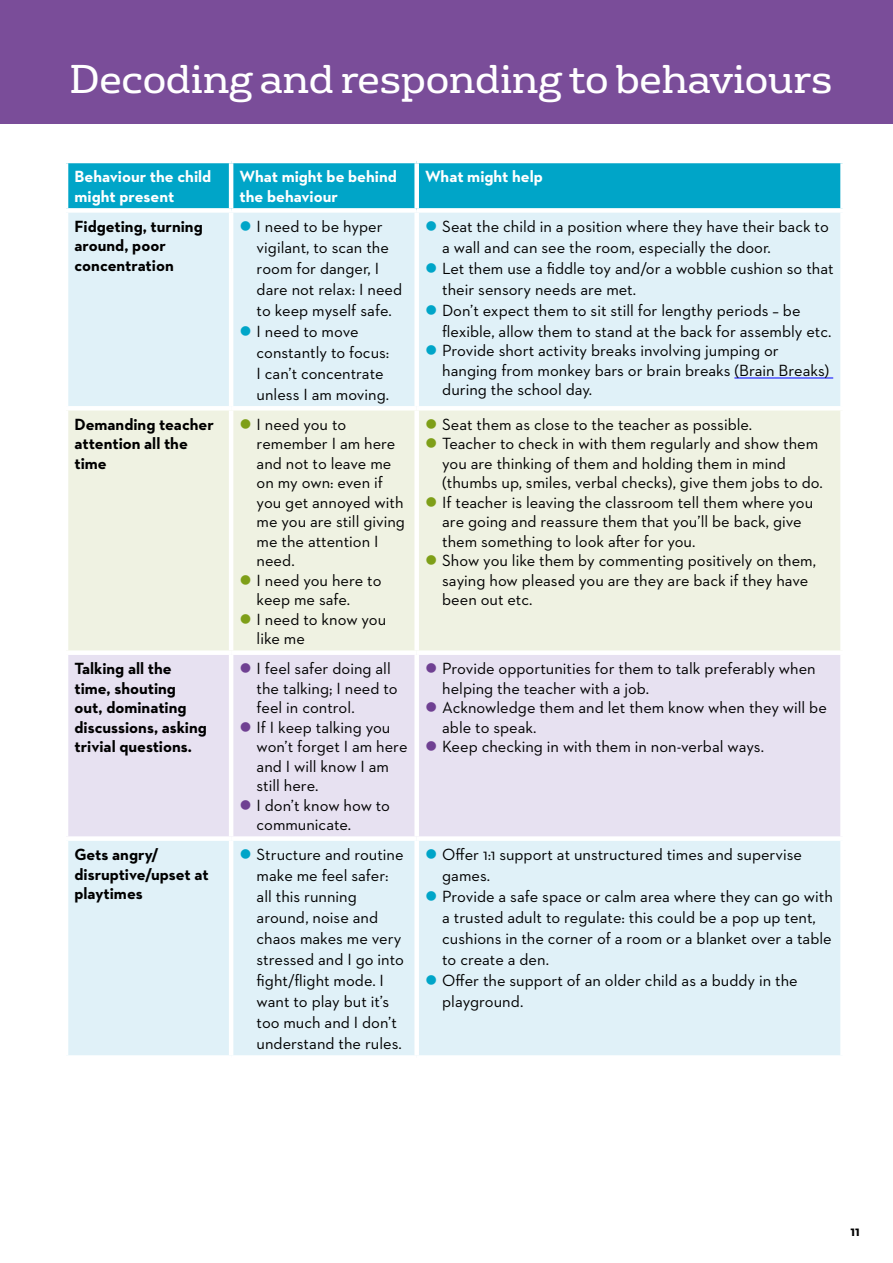
<style>
.page{position:relative;width:893px;height:1263px;background:#fff}
.page>*{position:absolute;margin:0;border:0;box-sizing:border-box;transform-origin:0 0}
.t1{font:39px "FS Rufus";letter-spacing:-.01em;color:#fff}
.t2{font:16.5px/19.5px "Neutraface 2 Text";color:#000}
.t3{font:700 16.5px/19.5px "Neutraface 2 Text";color:#000}
.t4{font:700 16.5px/19.5px "Neutraface 2 Text";color:#fff}
.t5{font:700 14.25px "Neutraface 2 Text";color:#000}
</style>
<div class="page">
<div style="left:0;top:0;width:893px;height:123px;background:#7a4d99"></div>
<div style="left:66px;top:161px;width:165px;height:49px;background:#00a5c8"></div>
<div style="left:233px;top:163px;width:607px;height:45px;background:#00a5c8"></div>
<div style="left:68px;top:213px;width:772px;height:842px;background:#e0f1f8"></div>
<div style="left:68px;top:410px;width:772px;height:240px;background:#eff2e2"></div>
<div style="left:68px;top:655px;width:772px;height:181px;background:#e7e1f1"></div>
<hr style="left:64px;top:159px;width:167px;height:4px;background:#fff">
<hr style="left:64px;top:163px;width:4px;height:45px;background:#fff">
<hr style="left:229px;top:163px;width:4px;height:45px;background:#fff">
<div style="left:414px;top:163px;width:5px;height:45px;background:#fff"></div>
<div style="left:64px;top:208px;width:167px;height:5px;background:#fff"></div>
<hr style="left:229px;top:213px;width:4px;height:193px;background:#fff">
<div style="left:414px;top:213px;width:5px;height:193px;background:#fff"></div>
<hr style="left:64px;top:406px;width:167px;height:4px;background:#fff">
<hr style="left:231px;top:406px;width:186px;height:4px;background:#fff">
<hr style="left:229px;top:410px;width:4px;height:240px;background:#fff">
<hr style="left:417px;top:406px;width:428px;height:4px;background:#fff">
<div style="left:414px;top:410px;width:5px;height:240px;background:#fff"></div>
<div style="left:64px;top:650px;width:167px;height:5px;background:#fff"></div>
<div style="left:231px;top:650px;width:186px;height:5px;background:#fff"></div>
<hr style="left:229px;top:655px;width:4px;height:181px;background:#fff">
<div style="left:417px;top:650px;width:428px;height:5px;background:#fff"></div>
<div style="left:414px;top:655px;width:5px;height:181px;background:#fff"></div>
<div style="left:64px;top:836px;width:167px;height:5px;background:#fff"></div>
<div style="left:231px;top:836px;width:186px;height:5px;background:#fff"></div>
<hr style="left:229px;top:841px;width:4px;height:214px;background:#fff">
<div style="left:417px;top:836px;width:428px;height:5px;background:#fff"></div>
<div style="left:414px;top:841px;width:5px;height:214px;background:#fff"></div>
<hr style="left:734px;top:378px;width:99px;height:1px;background:#00f">
<svg style="left:241px;top:221px;width:10px;height:10px"></svg>
<svg style="left:241px;top:326px;width:10px;height:10px"></svg>
<svg style="left:427px;top:221px;width:9px;height:10px"></svg>
<svg style="left:427px;top:263px;width:9px;height:10px"></svg>
<svg style="left:427px;top:305px;width:9px;height:10px"></svg>
<svg style="left:427px;top:345px;width:9px;height:10px"></svg>
<svg style="left:241px;top:419px;width:10px;height:9px"></svg>
<svg style="left:241px;top:575px;width:10px;height:9px"></svg>
<svg style="left:241px;top:614px;width:10px;height:10px"></svg>
<svg style="left:427px;top:419px;width:9px;height:10px"></svg>
<svg style="left:427px;top:438px;width:9px;height:10px"></svg>
<svg style="left:427px;top:497px;width:9px;height:10px"></svg>
<svg style="left:427px;top:555px;width:9px;height:10px"></svg>
<svg style="left:241px;top:663px;width:10px;height:10px"></svg>
<svg style="left:241px;top:722px;width:10px;height:9px"></svg>
<svg style="left:241px;top:800px;width:10px;height:9px"></svg>
<svg style="left:427px;top:663px;width:9px;height:10px"></svg>
<svg style="left:427px;top:702px;width:9px;height:10px"></svg>
<svg style="left:427px;top:741px;width:9px;height:10px"></svg>
<svg style="left:241px;top:849px;width:10px;height:10px"></svg>
<svg style="left:427px;top:849px;width:9px;height:10px"></svg>
<svg style="left:427px;top:891px;width:9px;height:10px"></svg>
<svg style="left:427px;top:975px;width:9px;height:10px"></svg>
<h1 class="t1" style="left:69px;top:47px;width:764px">Decoding and responding to behaviours</h1>
<p class="t4" style="left:75px;top:167px;width:138px">Behaviour the child might present</p>
<p class="t4" style="left:240px;top:167px;width:159px">What might be behind the behaviour</p>
<p class="t4" style="left:425px;top:167px;width:119px">What might help</p>
<p class="t3" style="left:75px;top:216px;width:130px">Fidgeting, turning around, poor concentration</p>
<p class="t2" style="left:257px;top:215px;width:147px;line-height:21px">I need to be hyper vigilant, to scan the room for danger, I dare not relax: I need to keep myself safe.<br>I need to move constantly to focus:<br>I can’t concentrate unless I am moving.</p>
<p class="t2" style="left:442px;top:215px;width:393px;line-height:21px">Seat the child in a position where they have their back to a wall and can see the room, especially the door.<br>Let them use a fiddle toy and/or a wobble cushion so that their sensory needs are met.<br>Don’t expect them to sit still for lengthy periods – be flexible, allow them to stand at the back for assembly etc.</p>
<p class="t2" style="left:442px;top:341px;width:389px">Provide short activity breaks involving jumping or hanging from monkey bars or brain breaks (Brain Breaks) during the school day.</p>
<p class="t3" style="left:75px;top:414px;width:141px">Demanding teacher attention all the time</p>
<p class="t2" style="left:257px;top:414px;width:150px">I need you to remember I am here and not to leave me on my own: even if you get annoyed with me you are still giving me the attention I need.<br>I need you here to keep me safe.<br>I need to know you like me</p>
<p class="t2" style="left:442px;top:414px;width:382px">Seat them as close to the teacher as possible.<br>Teacher to check in with them regularly and show them you are thinking of them and holding them in mind (thumbs up, smiles, verbal checks), give them jobs to do.<br>If teacher is leaving the classroom tell them where you are going and reassure them that you’ll be back, give them something to look after for you.<br>Show you like them by commenting positively on them, saying how pleased you are they are back if they have been out etc.</p>
<p class="t3" style="left:75px;top:659px;width:134px">Talking all the time, shouting out, dominating discussions, asking trivial questions.</p>
<p class="t2" style="left:257px;top:659px;width:152px">I feel safer doing all the talking; I need to feel in control.<br>If I keep talking you won’t forget I am here and I will know I am still here.<br>I don’t know how to communicate.</p>
<p class="t2" style="left:442px;top:659px;width:386px">Provide opportunities for them to talk preferably when helping the teacher with a job.<br>Acknowledge them and let them know when they will be able to speak.<br>Keep checking in with them in non-verbal ways.</p>
<p class="t3" style="left:74px;top:845px;width:136px">Gets angry/ disruptive/upset at playtimes</p>
<p class="t2" style="left:257px;top:844px;width:149px;line-height:21px">Structure and routine make me feel safer: all this running around, noise and chaos makes me very stressed and I go into fight/flight mode. I want to play but it’s too much and I don’t understand the rules.</p>
<p class="t2" style="left:442px;top:844px;width:392px;line-height:21px">Offer 1:1 support at unstructured times and supervise games.<br>Provide a safe space or calm area where they can go with a trusted adult to regulate: this could be a pop up tent, cushions in the corner of a room or a blanket over a table to create a den.<br>Offer the support of an older child as a buddy in the playground.</p>
<p class="t5" style="left:850px;top:1222px;width:11px">11</p>
</div>
